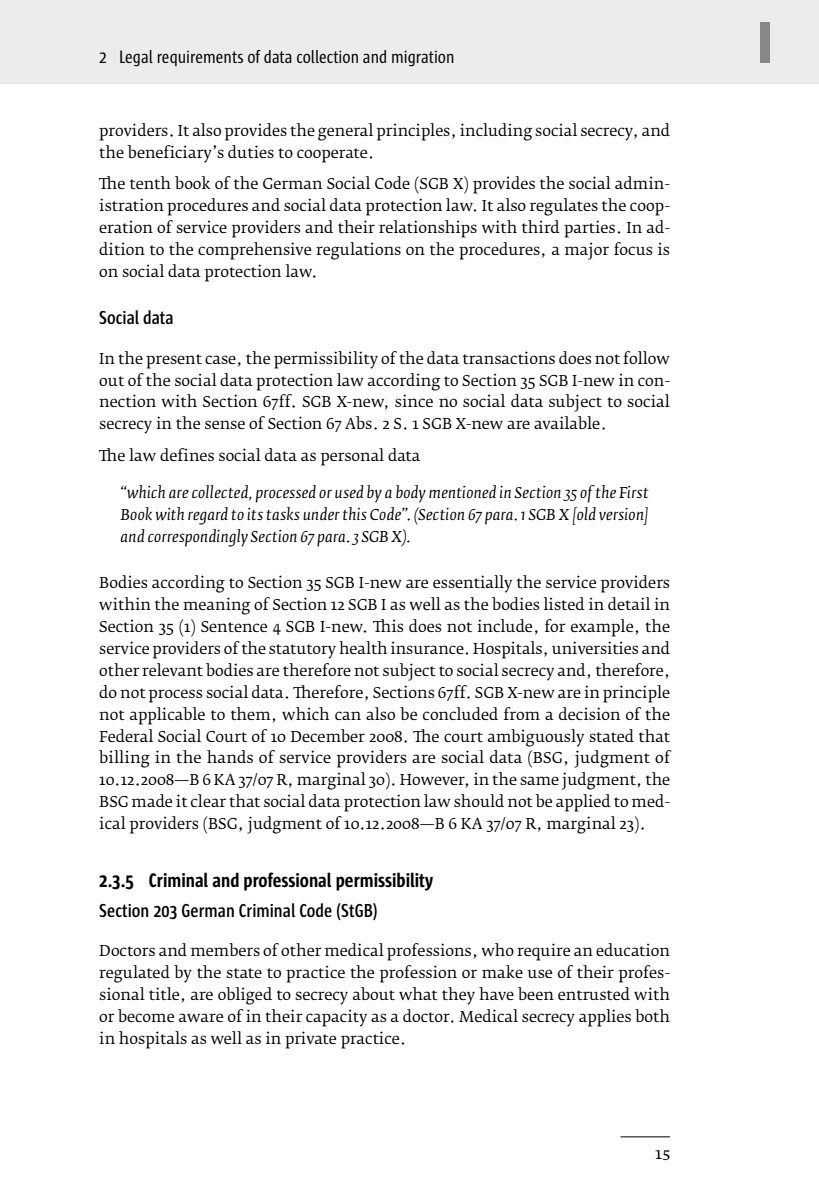
<style>
.page{position:relative;width:819px;height:1191px;background:#fff}
.page>*{position:absolute;margin:0;border:0;box-sizing:border-box;transform-origin:0 0}
.t1{font:800 59.5px "Sun Cd";color:#878787}
.t2{font:700 20.12px "Sun Cd";color:#000}
.t3{font:600 19.25px "Sun Cd";color:#000}
.t4{font:18.38px "Sun Cd";color:#000}
.t5{font:15.75px "Fedra Serif B Pro";color:#000}
.t6{font:14.88px/21.9px "Fedra Serif B Pro";color:#000;text-align:justify}
.t7{font:italic 14.88px/21.9px "Fedra Serif B Pro";letter-spacing:.02em;color:#000;text-align:justify}
</style>
<div class="page">
<div style="left:0;top:0;width:819px;height:84px;background:#ececec"></div>
<hr style="left:620px;top:1136px;width:50px;height:1px;background:#000">
<p class="t4" style="left:99px;top:47px;width:357px">2 Legal requirements of data collection and migration</p>
<p class="t6" style="left:99px;top:120px;width:572px">providers. It also provides the general principles, including social secrecy, and the beneficiary’s duties to cooperate.</p>
<p class="t6" style="left:99px;top:173px;width:572px">The tenth book of the German Social Code (SGB X) provides the social admin&shy;istration procedures and social data protection law. It also regulates the coop&shy;eration of service providers and their relationships with third parties. In ad&shy;dition to the comprehensive regulations on the procedures, a major focus is on social data protection law.</p>
<p class="t3" style="left:99px;top:307px;width:76px">Social data</p>
<p class="t6" style="left:99px;top:348px;width:572px">In the present case, the permissibility of the data transactions does not follow out of the social data protection law according to Section 35 SGB I-new in con&shy;nection with Section 67ff. SGB X-new, since no social data subject to social secrecy in the sense of Section 67 Abs. 2 S. 1 SGB X-new are available.</p>
<p class="t6" style="left:99px;top:445px;width:323px">The law defines social data as personal data</p>
<p class="t7" style="left:121px;top:482px;width:529px">“which are collected, processed or used by a body mentioned in Section 35 of the First Book with regard to its tasks under this Code”. (Section 67 para. 1 SGB X [old version] and correspondingly Section 67 para. 3 SGB X).</p>
<p class="t6" style="left:99px;top:572px;width:572px">Bodies according to Section 35 SGB I-new are essentially the service providers within the meaning of Section 12 SGB I as well as the bodies listed in detail in Section 35 (1) Sentence 4 SGB I-new. This does not include, for example, the service providers of the statutory health insurance. Hospitals, universities and other relevant bodies are therefore not subject to social secrecy and, therefore, do not process social data. Therefore, Sections 67ff. SGB X-new are in principle not applicable to them, which can also be concluded from a decision of the Federal Social Court of 10 December 2008. The court ambiguously stated that billing in the hands of service providers are social data (BSG, judgment of 10.12.2008—B 6 KA 37/07 R, marginal 30). However, in the same judgment, the BSG made it clear that social data protection law should not be applied to med&shy;ical providers (BSG, judgment of 10.12.2008—B 6 KA 37/07 R, marginal 23).</p>
<h2 class="t2" style="left:99px;top:868px;width:335px">2.3.5 Criminal and professional permissibility</h2>
<p class="t3" style="left:99px;top:899px;width:280px">Section 203 German Criminal Code (StGB)</p>
<p class="t6" style="left:99px;top:940px;width:572px">Doctors and members of other medical professions, who require an education regulated by the state to practice the profession or make use of their profes&shy;sional title, are obliged to secrecy about what they have been entrusted with or become aware of in their capacity as a doctor. Medical secrecy applies both in hospitals as well as in private practice.</p>
<p class="t5" style="left:655px;top:1144px;width:17px">15</p>
<h1 class="t1" style="left:757px;top:10px;width:17px">I</h1>
</div>
